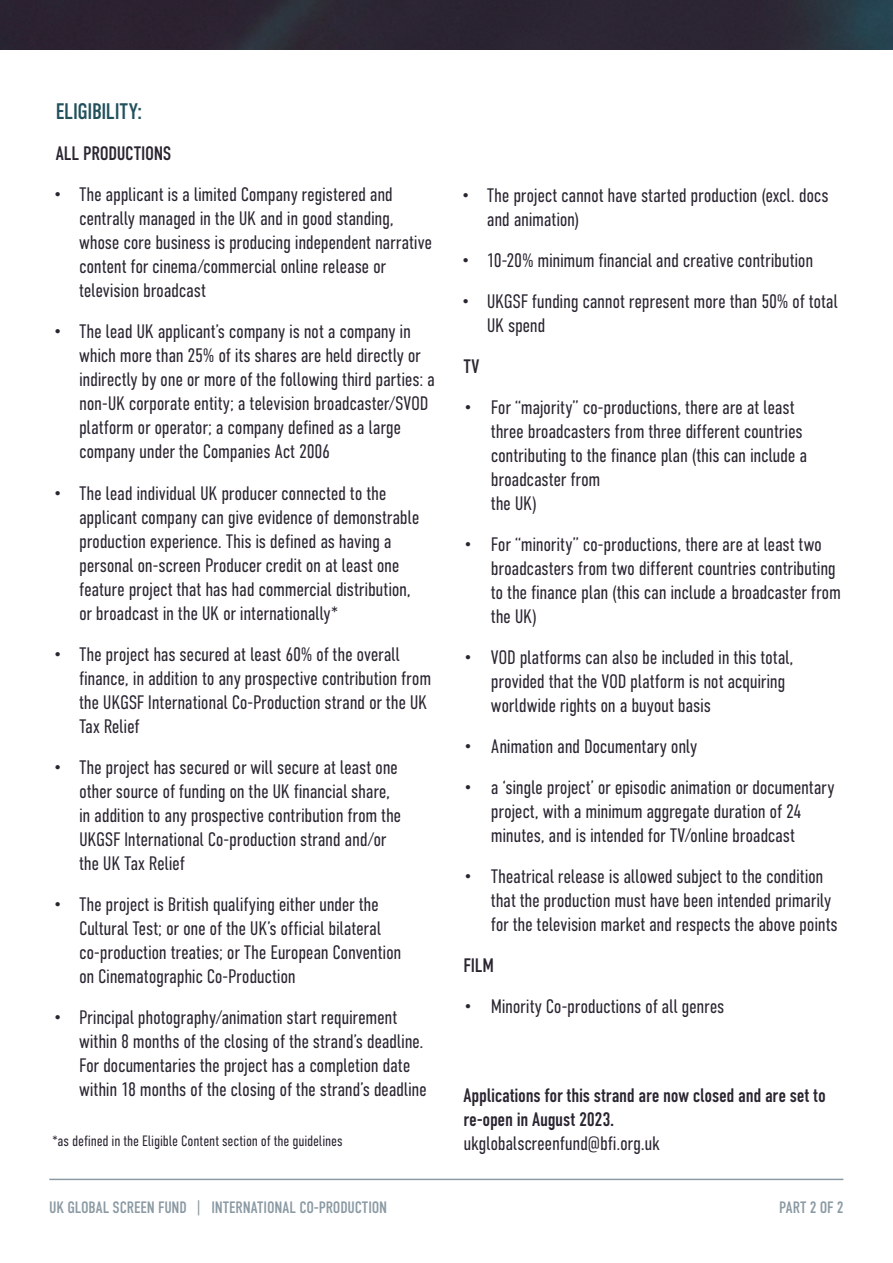
<style>
.page{position:relative;width:893px;height:1263px;background:#fff}
.page>*{position:absolute;margin:0;border:0;box-sizing:border-box;transform-origin:0 0}
.t1{font:22.5px "DIN Condensed";letter-spacing:-.015em;color:#22515d}
.t2{font:300 19.5px/24px "DIN Condensed";letter-spacing:-.02em;color:#2b2531}
.t3{font:19.5px/24px "DIN Condensed";letter-spacing:-.015em;color:#2b2531}
.t4{font:16.5px "DIN Condensed";letter-spacing:-.01em;color:#8b9aa3}
.t5{font:300 15px "DIN Condensed";letter-spacing:-.01em;color:#2b2531}
</style>
<div class="page">
<hr style="left:49px;top:1179px;width:794px;height:1px;background:#8b9aa3">
<img style="left:0;top:0;width:893px;height:49px">
<p class="t1" style="left:56px;top:99px;width:88px">ELIGIBILITY:</p>
<p class="t3" style="left:56px;top:142px;width:117px">ALL PRODUCTIONS</p>
<p class="t2" style="left:79px;top:183px;width:355px;text-indent:-26px">• The applicant is a limited Company registered and centrally managed in the UK and in good standing, whose core business is producing independent narrative content for cinema/commercial online release or television broadcast</p>
<p class="t2" style="left:79px;top:320px;width:358px;text-indent:-26px">• The lead UK applicant’s company is not a company in which more than 25% of its shares are held directly or indirectly by one or more of the following third parties: a non-UK corporate entity; a television broadcaster/SVOD platform or operator; a company defined as a large company under the Companies Act 2006</p>
<p class="t2" style="left:79px;top:481px;width:342px;text-indent:-26px">• The lead individual UK producer connected to the applicant company can give evidence of demonstrable production experience. This is defined as having a personal on-screen Producer credit on at least one feature project that has had commercial distribution, or broadcast in the UK or internationally*</p>
<p class="t2" style="left:79px;top:642px;width:354px;text-indent:-26px">• The project has secured at least 60% of the overall finance, in addition to any prospective contribution from the UKGSF International Co-Production strand or the UK Tax Relief</p>
<p class="t2" style="left:79px;top:755px;width:324px;text-indent:-26px">• The project has secured or will secure at least one other source of funding on the UK financial share, in addition to any prospective contribution from the UKGSF International Co-production strand and/or the UK Tax Relief</p>
<p class="t2" style="left:79px;top:892px;width:324px;text-indent:-26px">• The project is British qualifying either under the Cultural Test; or one of the UK’s official bilateral co-production treaties; or The European Convention on Cinematographic Co-Production</p>
<p class="t2" style="left:79px;top:1005px;width:349px;text-indent:-26px">• Principal photography/animation start requirement within 8 months of the closing of the strand’s deadline.<br>For documentaries the project has a completion date within 18 months of the closing of the strand’s deadline</p>
<p class="t2" style="left:487px;top:183px;width:343px;text-indent:-26px">• The project cannot have started production (excl. docs and animation)</p>
<p class="t2" style="left:461px;top:248px;width:353px">• 10-20% minimum financial and creative contribution</p>
<p class="t2" style="left:487px;top:289px;width:352px;text-indent:-26px">• UKGSF funding cannot represent more than 50% of total<br>UK spend</p>
<p class="t3" style="left:463px;top:354px;width:17px">TV</p>
<p class="t2" style="left:491px;top:395px;width:318px;text-indent:-27px">• For “majority” co-productions, there are at least three broadcasters from three different countries contributing to the finance plan (this can include a broadcaster from<br>the UK)</p>
<p class="t2" style="left:491px;top:532px;width:352px;text-indent:-27px">• For “minority” co-productions, there are at least two broadcasters from two different countries contributing to the finance plan (this can include a broadcaster from the UK)</p>
<p class="t2" style="left:491px;top:645px;width:304px;text-indent:-27px">• VOD platforms can also be included in this total, provided that the VOD platform is not acquiring worldwide rights on a buyout basis</p>
<p class="t2" style="left:464px;top:734px;width:235px">• Animation and Documentary only</p>
<p class="t2" style="left:491px;top:775px;width:345px;text-indent:-27px">• a ‘single project’ or episodic animation or documentary project, with a minimum aggregate duration of 24 minutes, and is intended for TV/online broadcast</p>
<p class="t2" style="left:491px;top:864px;width:348px;text-indent:-27px">• Theatrical release is allowed subject to the condition that the production must have been intended primarily for the television market and respects the above points</p>
<p class="t3" style="left:463px;top:953px;width:32px">FILM</p>
<p class="t2" style="left:464px;top:994px;width:262px">• Minority Co-productions of all genres</p>
<p class="t3" style="left:463px;top:1083px;width:364px">Applications for this strand are now closed and are set to re-open in August 2023.</p>
<p class="t5" style="left:52px;top:1132px;width:292px">*as defined in the Eligible Content section of the guidelines</p>
<p class="t2" style="left:463px;top:1131px;width:198px">ukglobalscreenfund@bfi.org.uk</p>
<p class="t4" style="left:49px;top:1198px;width:339px">UK GLOBAL SCREEN FUND | INTERNATIONAL CO-PRODUCTION</p>
<p class="t4" style="left:779px;top:1198px;width:66px">PART 2 OF 2</p>
</div>
